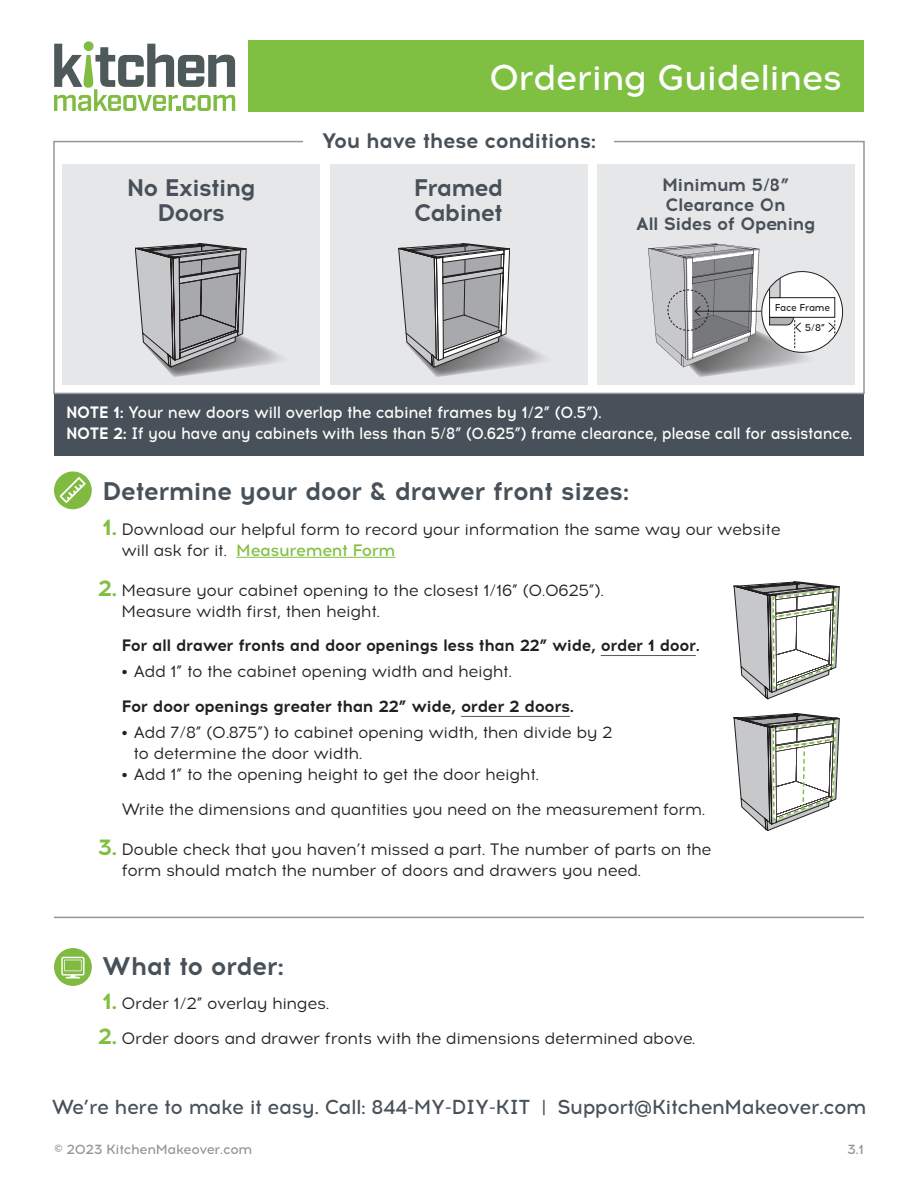
<style>
.page{position:relative;width:918px;height:1188px;background:#fff}
.page>*{position:absolute;margin:0;border:0;box-sizing:border-box;transform-origin:0 0}
.t1{font:500 36px "Acrom";letter-spacing:-.025em;color:#fff}
.t2{font:700 25.5px "Acrom";letter-spacing:-.025em;color:#485159}
.t3{font:700 24px/25.5px "Acrom";letter-spacing:-.04em;color:#485159}
.t4{font:700 21px "Acrom";letter-spacing:-.025em;color:#485159}
.t5{font:500 20.25px "Acrom";letter-spacing:-.025em;color:#485159}
.t6{font:700 18px/19.5px "Acrom";letter-spacing:-.025em;color:#485159;text-align:center}
.t7{font:16.5px/21px "Acrom";letter-spacing:-.025em;color:#231f20}
.t8{font:500 16.5px/21px "Acrom";letter-spacing:-.025em;color:#fff;scale:.95 1}
.t9{font:700 16.5px "Acrom";letter-spacing:-.025em;color:#231f20}
.t10{font:500 13.5px "Acrom";letter-spacing:-.025em;color:#939598}
.t11{font:500 9.9px "Acrom";letter-spacing:-.025em;color:#231f20;scale:.95 1}
.t12{font:500 9.9px "Acrom";letter-spacing:-.025em;color:#231f20}
.s1{font-weight:700}
.s2{font-weight:700;font-size:22.5px;color:#7fbf41}
.s3{font-weight:500;color:#7fbf41}
</style>
<div class="page">
<div style="left:54px;top:393px;width:810px;height:63px;background:#485159"></div>
<div style="left:53px;top:141px;width:812px;height:253px;border:2px solid #939598"></div>
<div style="left:304px;top:132px;width:310px;height:23px;background:#fff"></div>
<div style="left:63px;top:164px;width:257px;height:221px;background:#e6e7e9"></div>
<div style="left:330px;top:164px;width:258px;height:221px;background:#e6e7e9"></div>
<div style="left:597px;top:164px;width:258px;height:221px;background:#e6e7e9"></div>
<div style="left:248px;top:40px;width:616px;height:72px;background:#7fbf41"></div>
<svg style="left:135px;top:244px;width:146px;height:133px"></svg>
<svg style="left:398px;top:243px;width:146px;height:134px"></svg>
<svg style="left:762px;top:272px;width:81px;height:80px"></svg>
<div style="left:770px;top:298px;width:65px;height:19px;background:#fff"></div>
<div style="left:769px;top:297px;width:66px;height:21px;border:1px solid #231f20"></div>
<svg style="left:828px;top:320px;width:7px;height:24px"></svg>
<svg style="left:648px;top:244px;width:174px;height:133px"></svg>
<hr style="left:54px;top:917px;width:810px;height:1px;background:#939598">
<div style="left:55px;top:949px;width:36px;height:36px;background:#80ba40;border-radius:50%"></div>
<div style="left:54px;top:948px;width:38px;height:38px;border:1px solid #80ba40;border-radius:50%"></div>
<svg style="left:61px;top:957px;width:24px;height:21px"></svg>
<hr style="left:236px;top:557px;width:160px;height:1px;background:#7fbf41">
<hr style="left:601px;top:655px;width:95px;height:1px;background:#57585a">
<hr style="left:461px;top:716px;width:109px;height:1px;background:#57585a">
<div style="left:55px;top:472px;width:36px;height:37px;background:#80ba40;border-radius:50%"></div>
<div style="left:54px;top:471px;width:38px;height:38px;border:1px solid #80ba40;border-radius:50%"></div>
<svg style="left:60px;top:477px;width:26px;height:26px"></svg>
<svg style="left:734px;top:582px;width:106px;height:117px"></svg>
<svg style="left:734px;top:714px;width:106px;height:117px"></svg>
<svg style="left:54px;top:41px;width:181px;height:70px"></svg>
<h1 class="t1" style="left:489px;top:53px;width:355px">Ordering Guidelines</h1>
<h3 class="t3" style="left:127px;top:175px;width:130px;text-align:center">No Existing<br>Doors</h3>
<p class="t4" style="left:322px;top:126px;width:276px">You have these conditions:</p>
<h3 class="t3" style="left:414px;top:175px;width:91px">Framed<br>Cabinet</h3>
<p class="t6" style="left:636px;top:176px;width:181px">Minimum 5/8”<br>Clearance On<br>All Sides of Opening</p>
<p class="t11" style="left:775px;top:301px;width:60px">Face Frame</p>
<p class="t12" style="left:805px;top:321px;width:22px">5/8”</p>
<p class="t8" style="left:66px;top:402px;width:829px"><span class="s1">NOTE 1:</span> Your new doors will overlap the cabinet frames by 1/2” (0.5”).<br><span class="s1">NOTE 2:</span> If you have any cabinets with less than 5/8” (0.625”) frame clearance, please call for assistance.</p>
<h2 class="t2" style="left:102px;top:473px;width:529px">Determine your door &amp; drawer front sizes:</h2>
<p class="t7" style="left:122px;top:519px;width:661px;text-indent:-19px"><span class="s2">1.</span> Download our helpful form to record your information the same way our website will ask for it. <span class="s3">Measurement Form</span></p>
<p class="t7" style="left:122px;top:580px;width:484px;text-indent:-24px"><span class="s2">2.</span> Measure your cabinet opening to the closest 1/16” (0.0625”).<br>Measure width first, then height.</p>
<p class="t9" style="left:121px;top:634px;width:580px">For all drawer fronts and door openings less than 22” wide, order 1 door.</p>
<p class="t7" style="left:122px;top:662px;width:392px">• Add 1” to the cabinet opening width and height.</p>
<p class="t9" style="left:122px;top:694px;width:454px">For door openings greater than 22” wide, order 2 doors.</p>
<p class="t7" style="left:133px;top:723px;width:481px;text-indent:-12px">• Add 7/8” (0.875”) to cabinet opening width, then divide by 2 to determine the door width.</p>
<p class="t7" style="left:121px;top:758px;width:585px;line-height:34.5px">• Add 1” to the opening height to get the door height.<br>Write the dimensions and quantities you need on the measurement form.</p>
<p class="t7" style="left:122px;top:839px;width:592px;text-indent:-24px"><span class="s2">3.</span> Double check that you haven’t missed a part. The number of parts on the form should match the number of doors and drawers you need.</p>
<h2 class="t2" style="left:102px;top:948px;width:184px">What to order:</h2>
<p class="t7" style="left:102px;top:994px;width:229px"><span class="s2">1.</span> Order 1/2” overlay hinges.</p>
<p class="t7" style="left:98px;top:1028px;width:599px"><span class="s2">2.</span> Order doors and drawer fronts with the dimensions determined above.</p>
<p class="t5" style="left:51px;top:1093px;width:817px">We’re here to make it easy. Call: 844-MY-DIY-KIT | Support@KitchenMakeover.com</p>
<p class="t10" style="left:54px;top:1140px;width:200px">© 2023 KitchenMakeover.com</p>
<p class="t10" style="left:847px;top:1140px;width:18px">3.1</p>
</div>
